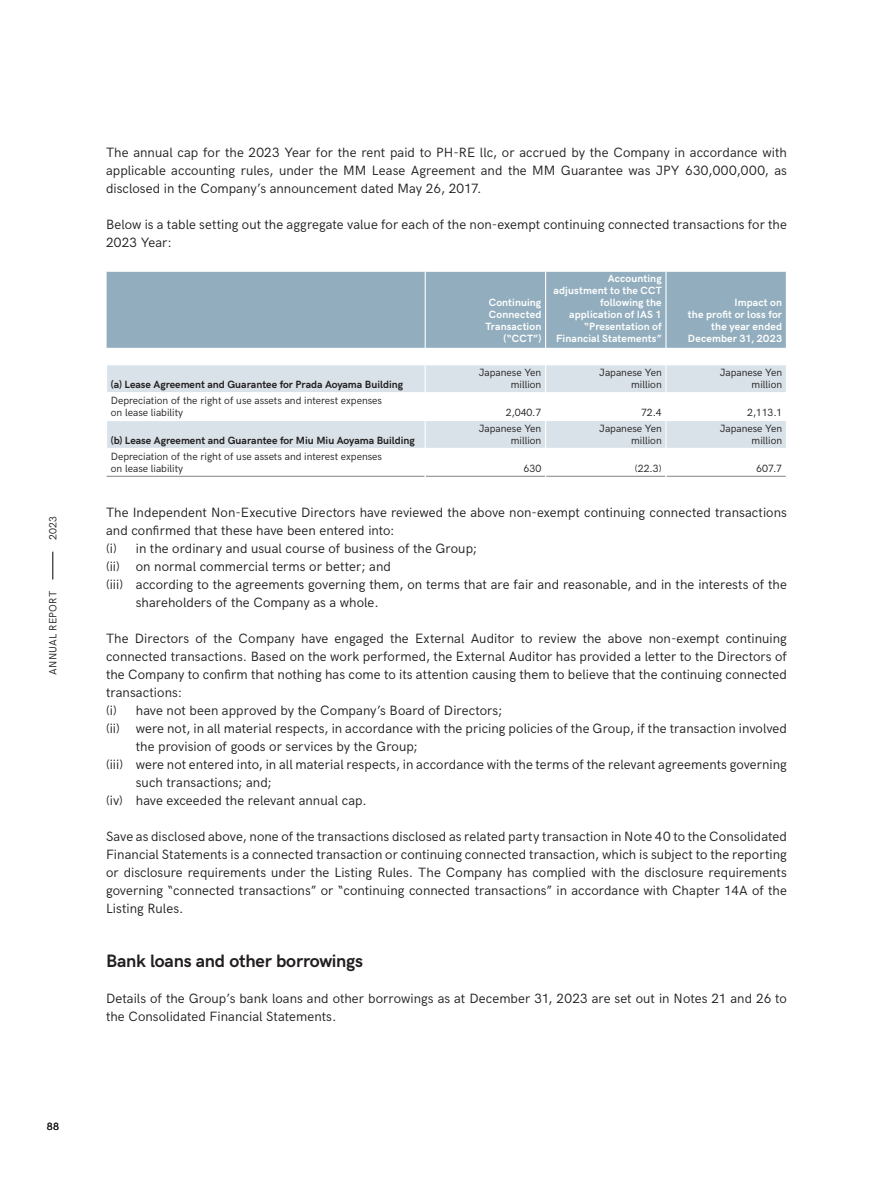
<style>
.page{position:relative;width:893px;height:1190px;background:#fff}
.page>*{position:absolute;margin:0;border:0;box-sizing:border-box;transform-origin:0 0}
.Title_Paragraph{font:700 18px "HK Grotesk";letter-spacing:-.015em;color:#231f20}
.Text_Pharagraph{font:13.5px/18px "HK Grotesk";letter-spacing:.005em;color:#231f20}
.testo_tabella{font:10.5px "HK Grotesk";color:#231f20}
.Contents_-_Chapter{font:700 10.5px/12px "HK Grotesk";letter-spacing:.01em;color:#fff;text-align:right}
.testo_tabella-2{font:700 10.5px "HK Grotesk";color:#231f20}
.testo_tabella-3{font:10.5px "HK Grotesk";letter-spacing:.02em;color:#231f20}
.t1{font:500 10.5px "HK Grotesk";color:#231f20}
</style>
<div class="page">
<svg style="left:52px;top:552px;width:1px;height:27px"></svg>
<div style="left:106px;top:272px;width:679px;height:76px;background:#92aebe"></div>
<svg style="left:107px;top:365px;width:678px;height:83px;fill:#d9e2e8"></svg>
<hr style="left:425px;top:392px;width:120px;height:1px;background:#fff">
<hr style="left:545px;top:392px;width:120px;height:1px;background:#fff">
<hr style="left:425px;top:420px;width:120px;height:1px;background:#fff">
<hr style="left:545px;top:420px;width:120px;height:1px;background:#fff">
<hr style="left:106px;top:392px;width:319px;height:1px;background:#fff">
<hr style="left:106px;top:420px;width:319px;height:1px;background:#fff">
<hr style="left:665px;top:392px;width:121px;height:1px;background:#fff">
<hr style="left:665px;top:420px;width:121px;height:1px;background:#fff">
<hr style="left:425px;top:476px;width:120px;height:1px;background:#808285">
<hr style="left:546px;top:476px;width:119px;height:1px;background:#808285">
<hr style="left:666px;top:476px;width:119px;height:1px;background:#808285">
<hr style="left:106px;top:476px;width:318px;height:1px;background:#808285">
<svg style="left:424px;top:365px;width:1px;height:112px"></svg>
<svg style="left:545px;top:365px;width:1px;height:83px"></svg>
<svg style="left:665px;top:365px;width:1px;height:112px"></svg>
<svg style="left:785px;top:365px;width:1px;height:112px"></svg>
<hr style="left:424px;top:272px;width:1px;height:76px;background:#fff">
<hr style="left:545px;top:272px;width:1px;height:76px;background:#fff">
<hr style="left:665px;top:272px;width:1px;height:76px;background:#fff">
<p class="testo_tabella" style="left:45px;top:540px;width:26px;rotate:-90deg">2023</p>
<p class="testo_tabella-3" style="left:45px;top:675px;width:85px;rotate:-90deg">ANNUAL REPORT</p>
<p class="t1" style="left:47px;top:1118px;width:14px">88</p>
<p class="Text_Pharagraph" style="left:106px;top:142px;width:682px;text-align:justify">The annual cap for the 2023 Year for the rent paid to PH-RE llc, or accrued by the Company in accordance with applicable accounting rules, under the MM Lease Agreement and the MM Guarantee was JPY 630,000,000, as disclosed in the Company’s announcement dated May 26, 2017.</p>
<p class="Text_Pharagraph" style="left:106px;top:214px;width:682px">Below is a table setting out the aggregate value for each of the non-exempt continuing connected transactions for the<br>2023 Year:</p>
<p class="testo_tabella-2" style="left:111px;top:377px;width:293px">(a) Lease Agreement and Guarantee for Prada Aoyama Building</p>
<p class="Contents_-_Chapter" style="left:488px;top:296px;width:54px">Continuing</p>
<p class="Contents_-_Chapter" style="left:488px;top:308px;width:54px">Connected</p>
<p class="Contents_-_Chapter" style="left:485px;top:320px;width:57px">Transaction</p>
<p class="Contents_-_Chapter" style="left:503px;top:332px;width:39px">(“CCT”)</p>
<p class="testo_tabella" style="left:478px;top:365px;width:64px">Japanese Yen</p>
<p class="testo_tabella" style="left:510px;top:377px;width:32px">million</p>
<p class="Contents_-_Chapter" style="left:607px;top:272px;width:55px">Accounting</p>
<p class="Contents_-_Chapter" style="left:553px;top:284px;width:110px">adjustment to the CCT following the</p>
<p class="Contents_-_Chapter" style="left:569px;top:308px;width:94px">application of IAS 1</p>
<p class="Contents_-_Chapter" style="left:584px;top:320px;width:79px">“Presentation of</p>
<p class="Contents_-_Chapter" style="left:556px;top:332px;width:107px">Financial Statements”</p>
<p class="testo_tabella" style="left:599px;top:365px;width:64px">Japanese Yen</p>
<p class="testo_tabella" style="left:631px;top:377px;width:32px">million</p>
<p class="Contents_-_Chapter" style="left:734px;top:296px;width:49px">Impact on</p>
<p class="Contents_-_Chapter" style="left:687px;top:308px;width:96px">the profit or loss for the year ended</p>
<p class="Contents_-_Chapter" style="left:687px;top:332px;width:96px">December 31, 2023</p>
<p class="testo_tabella" style="left:719px;top:365px;width:64px">Japanese Yen</p>
<p class="testo_tabella" style="left:751px;top:377px;width:32px">million</p>
<p class="testo_tabella" style="left:111px;top:393px;width:272px">Depreciation of the right of use assets and interest expenses</p>
<p class="testo_tabella" style="left:111px;top:405px;width:74px">on lease liability</p>
<p class="testo_tabella" style="left:505px;top:405px;width:37px">2,040.7</p>
<p class="testo_tabella" style="left:640px;top:405px;width:22px">72.4</p>
<p class="testo_tabella" style="left:746px;top:405px;width:36px">2,113.1</p>
<p class="testo_tabella-2" style="left:111px;top:433px;width:305px">(b) Lease Agreement and Guarantee for Miu Miu Aoyama Building</p>
<p class="testo_tabella" style="left:478px;top:421px;width:64px">Japanese Yen</p>
<p class="testo_tabella" style="left:510px;top:433px;width:32px">million</p>
<p class="testo_tabella" style="left:599px;top:421px;width:64px">Japanese Yen</p>
<p class="testo_tabella" style="left:631px;top:433px;width:32px">million</p>
<p class="testo_tabella" style="left:719px;top:421px;width:64px">Japanese Yen</p>
<p class="testo_tabella" style="left:751px;top:433px;width:32px">million</p>
<p class="testo_tabella" style="left:111px;top:448px;width:272px">Depreciation of the right of use assets and interest expenses</p>
<p class="testo_tabella" style="left:111px;top:460px;width:74px">on lease liability</p>
<p class="testo_tabella" style="left:523px;top:460px;width:19px">630</p>
<p class="testo_tabella" style="left:634px;top:460px;width:28px">(22.3)</p>
<p class="testo_tabella" style="left:755px;top:460px;width:27px">607.7</p>
<p class="Text_Pharagraph" style="left:106px;top:502px;width:682px">The Independent Non-Executive Directors have reviewed the above non-exempt continuing connected transactions and confirmed that these have been entered into:</p>
<p class="Text_Pharagraph" style="left:106px;top:538px;width:372px">(i) in the ordinary and usual course of business of the Group;</p>
<p class="Text_Pharagraph" style="left:106px;top:556px;width:286px">(ii) on normal commercial terms or better; and</p>
<p class="Text_Pharagraph" style="left:136px;top:574px;width:652px;text-indent:-30px">(iii) according to the agreements governing them, on terms that are fair and reasonable, and in the interests of the shareholders of the Company as a whole.</p>
<p class="Text_Pharagraph" style="left:106px;top:628px;width:682px;text-align:justify">The Directors of the Company have engaged the External Auditor to review the above non-exempt continuing connected transactions. Based on the work performed, the External Auditor has provided a letter to the Directors of the Company to confirm that nothing has come to its attention causing them to believe that the continuing connected transactions:</p>
<p class="Text_Pharagraph" style="left:106px;top:700px;width:398px">(i) have not been approved by the Company’s Board of Directors;</p>
<p class="Text_Pharagraph" style="left:136px;top:718px;width:652px;text-indent:-30px">(ii) were not, in all material respects, in accordance with the pricing policies of the Group, if the transaction involved the provision of goods or services by the Group;</p>
<p class="Text_Pharagraph" style="left:136px;top:754px;width:652px;text-indent:-30px">(iii) were not entered into, in all material respects, in accordance with the terms of the relevant agreements governing such transactions; and;</p>
<p class="Text_Pharagraph" style="left:106px;top:790px;width:262px">(iv) have exceeded the relevant annual cap.</p>
<p class="Text_Pharagraph" style="left:106px;top:826px;width:682px;text-align:justify">Save as disclosed above, none of the transactions disclosed as related party transaction in Note 40 to the Consolidated Financial Statements is a connected transaction or continuing connected transaction, which is subject to the reporting or disclosure requirements under the Listing Rules. The Company has complied with the disclosure requirements governing “connected transactions” or “continuing connected transactions” in accordance with Chapter 14A of the Listing Rules.</p>
<p class="Title_Paragraph" style="left:106px;top:947px;width:258px">Bank loans and other borrowings</p>
<p class="Text_Pharagraph" style="left:106px;top:988px;width:682px">Details of the Group’s bank loans and other borrowings as at December 31, 2023 are set out in Notes 21 and 26 to the Consolidated Financial Statements.</p>
</div>
